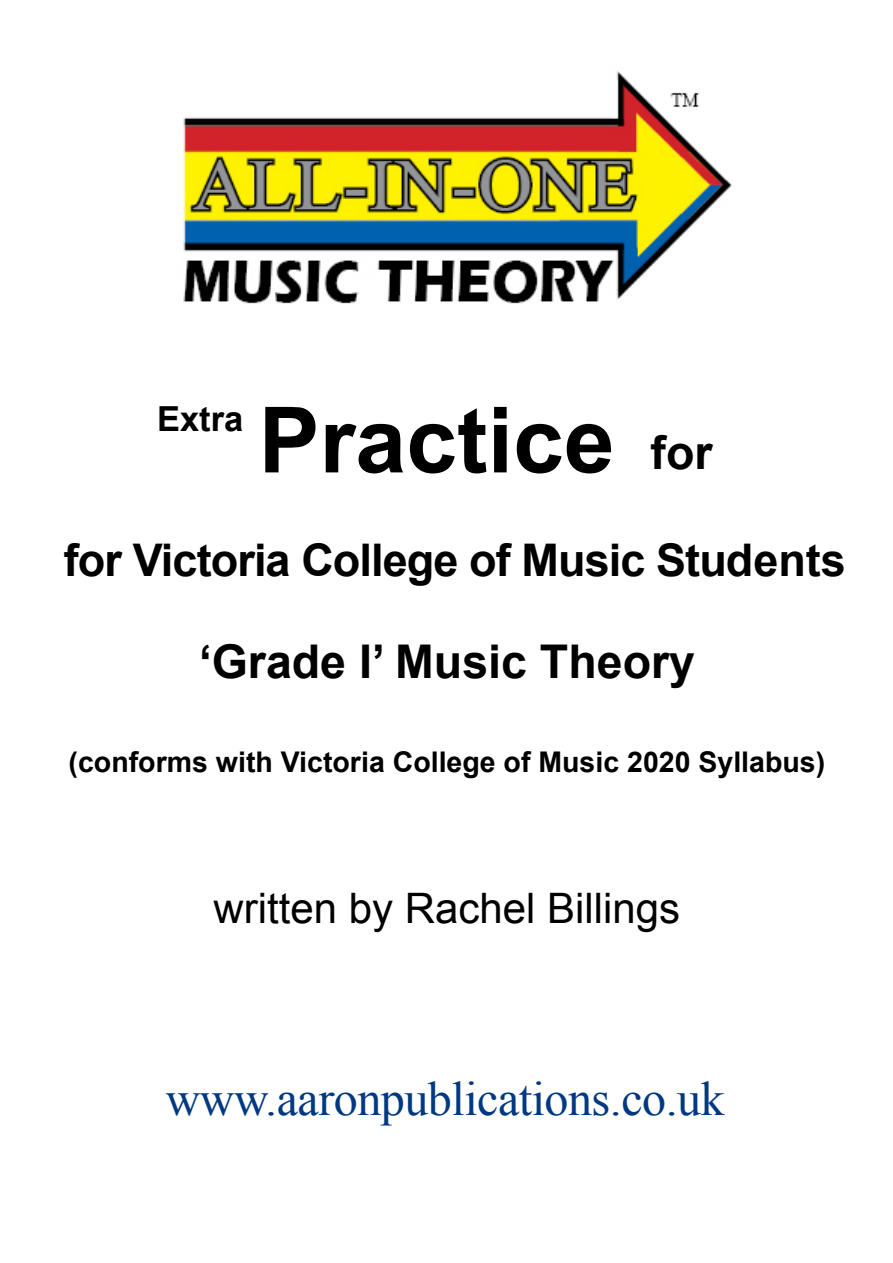
<style>
.page{position:relative;width:893px;height:1263px;background:#fff}
.page>*{position:absolute;margin:0;border:0;box-sizing:border-box;transform-origin:0 0}
.t1{font:700 91.5px "Arial";color:#000}
.t2{font:48px "Times New Roman";letter-spacing:-.01em;color:#003882}
.t3{font:700 46.5px "Arial";color:#000}
.t4{font:700 45px "Arial";letter-spacing:-.02em;color:#000}
.t5{font:42px "Arial";color:#000}
.t6{font:700 34.5px "Arial";color:#000}
.t7{font:700 28.5px "Arial";color:#000}
.s1{font-size:46.5px}
</style>
<div class="page">
<img style="left:183px;top:70px;width:549px;height:234px">
<p class="t6" style="left:157px;top:396px;width:88px">Extra</p>
<h1 class="t1" style="left:259px;top:380px;width:455px">Practice <span class="s1">for</span></h1>
<h3 class="t4" style="left:64px;top:531px;width:784px">for Victoria College of Music Students</h3>
<h3 class="t3" style="left:199px;top:631px;width:498px">‘Grade I’ Music Theory</h3>
<p class="t7" style="left:69px;top:743px;width:758px">(conforms with Victoria College of Music 2020 Syllabus)</p>
<h3 class="t5" style="left:213px;top:880px;width:468px">written by Rachel Billings</h3>
<h2 class="t2" style="left:166px;top:1067px;width:560px">www.aaronpublications.co.uk</h2>
</div>
